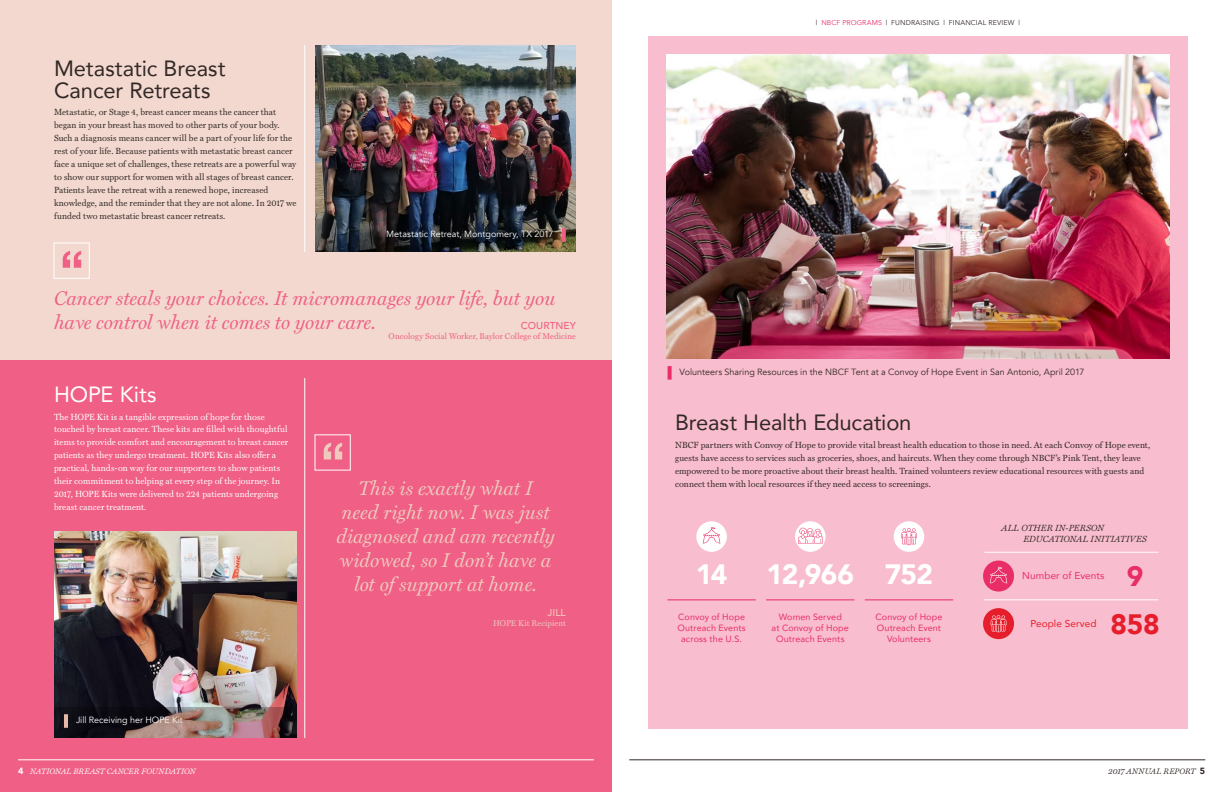
<style>
.page{position:relative;width:1224px;height:792px;background:#fff}
.page>*{position:absolute;margin:0;border:0;box-sizing:border-box;transform-origin:0 0}
.t1{font:900 28px "Avenir";letter-spacing:-.025em;color:#fff}
.t2{font:900 28px "Avenir";color:#e61e2b}
.t3{font:900 28px "Avenir";color:#e92e67}
.t4{font:22px/22px "Avenir";letter-spacing:-.005em;color:#322826}
.t5{font:22px "Avenir";color:#fff}
.t6{font:italic 20px/24px "HK Serif";letter-spacing:-.005em;color:#eecabe;text-align:center}
.t7{font:italic 20px/24px "HK Serif";letter-spacing:-.005em;color:#f05f85}
.t8{font:10px "Avenir";letter-spacing:.005em;color:#e92e67}
.t9{font:10px "Avenir";letter-spacing:.01em;color:#e61e2b}
.t10{font:500 10px "Avenir";letter-spacing:.01em;color:#f05f85}
.t11{font:500 10px "Avenir";color:#eecabe}
.t12{font:9px/13px "HK Serif";letter-spacing:.015em;color:#322826}
.t13{font:9px/13px "HK Serif";letter-spacing:.005em;color:#fff}
.t14{font:9px/10.8px "Avenir";letter-spacing:.01em;color:#e92e67;text-align:center}
.t15{font:9px "Avenir";color:#322826}
.t16{font:9px "Avenir";color:#fff}
.t17{font:italic 9px/10.8px "HK Serif";letter-spacing:.015em;color:#322826}
.t18{font:8.5px "HK Serif";letter-spacing:.005em;color:#f05f85}
.t19{font:8.5px "HK Serif";color:#eecabe}
.t20{font:italic 8px "HK Serif";letter-spacing:.01em;color:#fff}
.t21{font:italic 8px "HK Serif";letter-spacing:.01em;color:#322826}
.t22{font:7px "Avenir";letter-spacing:.02em;color:#322826}
.s1{color:#e92e67}
.s2{font-family:"Avenir";font-weight:900;font-style:normal;font-size:9px}
</style>
<div class="page">
<div style="left:0;top:360px;width:612px;height:432px;background:#f05f85"></div>
<img style="left:54px;top:531px;width:243px;height:176px">
<img style="left:54px;top:707px;width:243px;height:31px">
<div style="left:648px;top:36px;width:540px;height:693px;background:#f8bdce"></div>
<div style="left:0;top:0;width:612px;height:360px;background:#f2d8ce"></div>
<div style="left:54px;top:243px;width:36px;height:36px;border:1px solid #fff"></div>
<svg style="left:324px;top:443px;width:18px;height:16px"></svg>
<img style="left:315px;top:45px;width:261px;height:207px">
<svg style="left:562px;top:228px;width:4px;height:14px"></svg>
<hr style="left:64px;top:714px;width:4px;height:14px;background:#e9b7a8">
<hr style="left:305px;top:45px;width:1px;height:207px;background:#fff">
<hr style="left:305px;top:378px;width:1px;height:360px;background:#fff">
<img style="left:667px;top:54px;width:503px;height:304px">
<svg style="left:668px;top:366px;width:4px;height:14px"></svg>
<svg style="left:63px;top:251px;width:18px;height:17px"></svg>
<hr style="left:667px;top:600px;width:89px;height:1px;background:#e92e67">
<div style="left:696px;top:521px;width:31px;height:31px;background:#fff;border-radius:50%"></div>
<svg style="left:703px;top:527px;width:17px;height:16px"></svg>
<hr style="left:766px;top:600px;width:88px;height:1px;background:#e92e67">
<svg style="left:795px;top:521px;width:31px;height:31px"></svg>
<svg style="left:798px;top:528px;width:25px;height:15px"></svg>
<hr style="left:865px;top:600px;width:88px;height:1px;background:#e92e67">
<div style="left:894px;top:521px;width:30px;height:31px;background:#fff;border-radius:50%"></div>
<svg style="left:901px;top:528px;width:16px;height:17px"></svg>
<hr style="left:984px;top:552px;width:174px;height:1px;background:#fff">
<div style="left:985px;top:563px;width:27px;height:27px;background:#e92e67;border-radius:50%"></div>
<div style="left:983px;top:561px;width:31px;height:31px;border:4px solid #e92e67;border-radius:50%"></div>
<svg style="left:990px;top:566px;width:17px;height:17px"></svg>
<hr style="left:984px;top:600px;width:174px;height:1px;background:#fff">
<div style="left:985px;top:610px;width:27px;height:27px;background:#e61e2b;border-radius:50%"></div>
<div style="left:983px;top:608px;width:31px;height:31px;border:4px solid #e61e2b;border-radius:50%"></div>
<svg style="left:991px;top:615px;width:16px;height:17px"></svg>
<hr style="left:629px;top:760px;width:576px;height:1px;background:#322826">
<hr style="left:18px;top:760px;width:576px;height:1px;background:#fff">
<h2 class="t4" style="left:54px;top:57px;width:173px">Metastatic Breast<br>Cancer Retreats</h2>
<p class="t12" style="left:54px;top:105px;width:244px">Metastatic, or Stage 4, breast cancer means the cancer that began in your breast has moved to other parts of your body.<br>Such a diagnosis means cancer will be a part of your life for the rest of your life. Because patients with metastatic breast cancer face a unique set of challenges, these retreats are a powerful way to show our support for women with all stages of breast cancer.<br>Patients leave the retreat with a renewed hope, increased knowledge, and the reminder that they are not alone. In 2017 we funded two metastatic breast cancer retreats.</p>
<p class="t16" style="left:386px;top:229px;width:169px">Metastatic Retreat, Montgomery, TX 2017</p>
<h3 class="t7" style="left:54px;top:285px;width:503px">Cancer steals your choices. It micromanages your life, but you have control when it comes to your care.</h3>
<p class="t10" style="left:521px;top:317px;width:57px">COURTNEY</p>
<p class="t18" style="left:389px;top:330px;width:189px">Oncology Social Worker, Baylor College of Medicine</p>
<h2 class="t5" style="left:54px;top:377px;width:104px">HOPE Kits</h2>
<p class="t13" style="left:54px;top:409px;width:236px">The HOPE Kit is a tangible expression of hope for those touched by breast cancer. These kits are filled with thoughtful items to provide comfort and encouragement to breast cancer patients as they undergo treatment. HOPE Kits also offer a practical, hands-on way for our supporters to show patients their commitment to helping at every step of the journey. In 2017, HOPE Kits were delivered to 224 patients undergoing breast cancer treatment.</p>
<p class="t16" style="left:76px;top:715px;width:108px">Jill Receiving her HOPE Kit</p>
<h3 class="t6" style="left:336px;top:475px;width:220px">This is exactly what I<br>need right now. I was just diagnosed and am recently widowed, so I don’t have a lot of support at home.</h3>
<p class="t11" style="left:548px;top:604px;width:20px">JILL</p>
<p class="t19" style="left:493px;top:617px;width:74px">HOPE Kit Recipient</p>
<p class="t22" style="left:816px;top:19px;width:206px">| <span class="s1">NBCF PROGRAMS</span> | FUNDRAISING | FINANCIAL REVIEW |</p>
<p class="t15" style="left:680px;top:367px;width:406px">Volunteers Sharing Resources in the NBCF Tent at a Convoy of Hope Event in San Antonio, April 2017</p>
<h2 class="t4" style="left:675px;top:411px;width:238px">Breast Health Education</h2>
<p class="t12" style="left:675px;top:438px;width:477px">NBCF partners with Convoy of Hope to provide vital breast health education to those in need. At each Convoy of Hope event, guests have access to services such as groceries, shoes, and haircuts. When they come through NBCF’s Pink Tent, they leave empowered to be more proactive about their breast health. Trained volunteers review educational resources with guests and connect them with local resources if they need access to screenings.</p>
<h1 class="t1" style="left:696px;top:551px;width:33px">14</h1>
<p class="t14" style="left:677px;top:612px;width:70px">Convoy of Hope<br>Outreach Events across the U.S.</p>
<h1 class="t1" style="left:767px;top:551px;width:89px">12,966</h1>
<p class="t14" style="left:772px;top:612px;width:79px">Women Served<br>at Convoy of Hope<br>Outreach Events</p>
<h1 class="t1" style="left:885px;top:551px;width:50px">752</h1>
<p class="t14" style="left:876px;top:612px;width:68px">Convoy of Hope<br>Outreach Event<br>Volunteers</p>
<p class="t17" style="left:1023px;top:522px;width:125px;text-indent:-22px">ALL OTHER IN-PERSON<br>EDUCATIONAL INITIATIVES</p>
<p class="t8" style="left:1022px;top:568px;width:84px">Number of Events</p>
<h1 class="t3" style="left:1127px;top:553px;width:18px">9</h1>
<p class="t9" style="left:1030px;top:616px;width:68px">People Served</p>
<h1 class="t2" style="left:1110px;top:600px;width:51px">858</h1>
<p class="t20" style="left:18px;top:766px;width:179px"><span class="s2">4</span> NATIONAL BREAST CANCER FOUNDATION</p>
<p class="t21" style="left:1108px;top:766px;width:99px">2017 ANNUAL REPORT <span class="s2">5</span></p>
</div>
